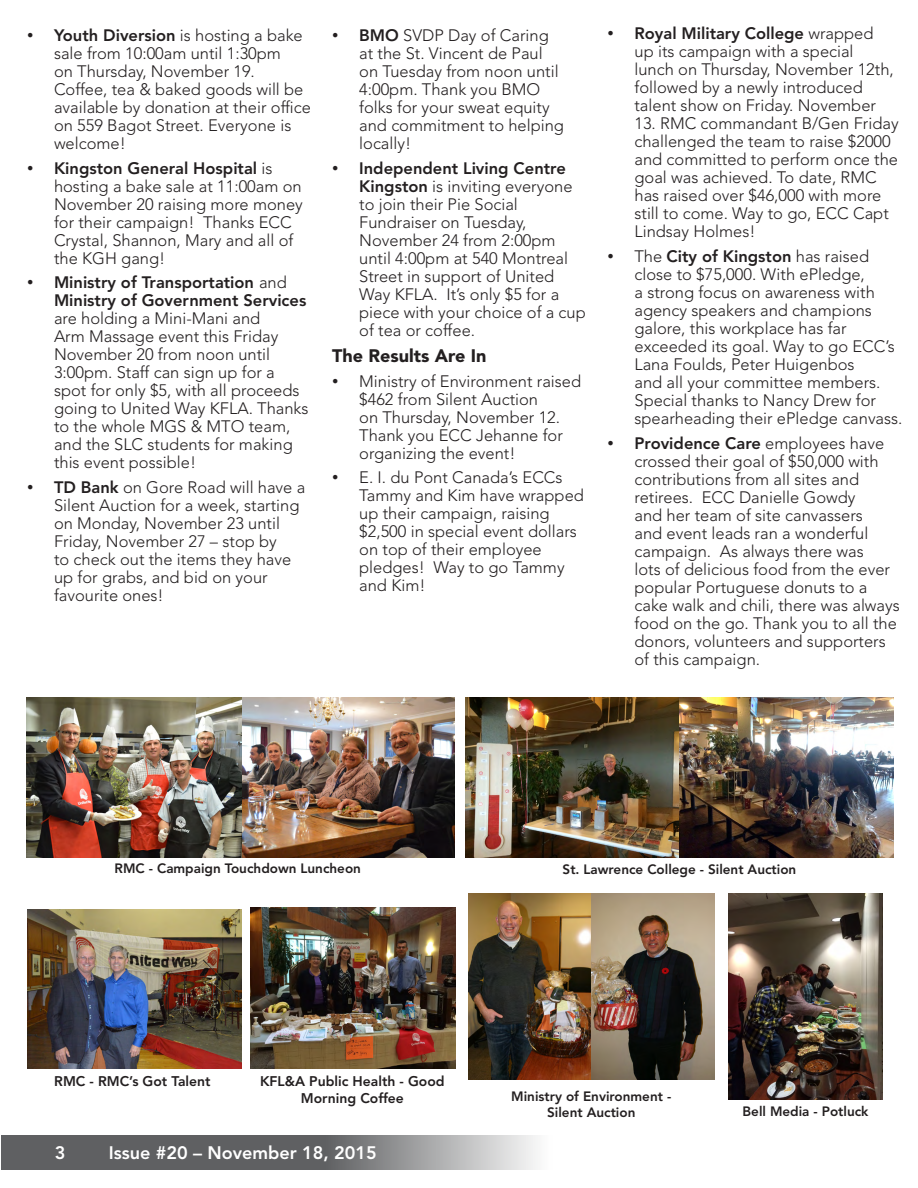
<style>
.page{position:relative;width:918px;height:1188px;background:#fff}
.page>*{position:absolute;margin:0;border:0;box-sizing:border-box;transform-origin:0 0}
.t1{font:800 18px "Avenir LT Std";color:#fff}
.t2{font:900 18px "Avenir LT Std";color:#231f20}
.t3{font:300 16.5px/18px "Avenir LT Std";color:#231f20}
.t4{font:800 16.5px/18px "Avenir LT Std";color:#231f20}
.t5{font:800 13.95px/16.6px "Avenir LT Std";color:#231f20;text-align:center}
.t6{font:800 13.5px/16.2px "Avenir LT Std";color:#231f20;text-align:center}
.s1{font-family:"Times New Roman";font-weight:400;font-size:18px}
.s2{font-weight:800}
.s3{font-weight:300}
</style>
<div class="page">
<svg style="left:1px;top:1135px;width:536px;height:34px;background:#7c7c7e"></svg>
<img style="left:27px;top:697px;width:427px;height:161px">
<img style="left:466px;top:697px;width:427px;height:161px">
<img style="left:27px;top:909px;width:214px;height:159px">
<img style="left:250px;top:908px;width:205px;height:160px">
<img style="left:468px;top:894px;width:247px;height:185px">
<img style="left:728px;top:894px;width:155px;height:205px">
<p class="t3" style="left:54px;top:26px;width:258px;text-indent:-27px"><span class="s1">•</span> <span class="s2">Youth Diversion</span> is hosting a bake sale from 10:00am until 1:30pm<br>on Thursday, November 19.<br>Coffee, tea &amp; baked goods will be available by donation at their office on 559 Bagot Street. Everyone is welcome!</p>
<p class="t3" style="left:54px;top:159px;width:250px;text-indent:-27px"><span class="s1">•</span> <span class="s2">Kingston General Hospital</span> is hosting a bake sale at 11:00am on<br>November 20 raising more money for their campaign! Thanks ECC<br>Crystal, Shannon, Mary and all of the KGH gang!</p>
<p class="t4" style="left:54px;top:274px;width:254px;text-indent:-27px"><span class="s1">•</span> Ministry of Transportation <span class="s3">and<br></span>Ministry of Government Services</p>
<p class="t3" style="left:54px;top:310px;width:256px">are holding a Mini-Mani and<br>Arm Massage event this Friday<br>November 20 from noon until<br>3:00pm. Staff can sign up for a spot for only $5, with all proceeds going to United Way KFLA. Thanks to the whole MGS &amp; MTO team, and the SLC students for making this event possible!</p>
<p class="t3" style="left:54px;top:479px;width:253px;text-indent:-27px"><span class="s1">•</span> <span class="s2">TD Bank</span> on Gore Road will have a<br>Silent Auction for a week, starting on Monday, November 23 until<br>Friday, November 27 – stop by<br>to check out the items they have up for grabs, and bid on your favourite ones!</p>
<p class="t3" style="left:359px;top:26px;width:206px;text-indent:-27px"><span class="s1">•</span> <span class="s2">BMO</span> SVDP Day of Caring at the St. Vincent de Paul on Tuesday from noon until<br>4:00pm. Thank you BMO folks for your sweat equity and commitment to helping locally!</p>
<p class="t3" style="left:359px;top:159px;width:228px;text-indent:-27px"><span class="s1">•</span> <span class="s2">Independent Living Centre<br>Kingston</span> is inviting everyone to join their Pie Social<br>Fundraiser on Tuesday,<br>November 24 from 2:00pm until 4:00pm at 540 Montreal<br>Street in support of United<br>Way KFLA. It’s only $5 for a piece with your choice of a cup of tea or coffee.</p>
<p class="t2" style="left:332px;top:345px;width:156px">The Results Are In</p>
<p class="t3" style="left:359px;top:372px;width:223px;text-indent:-27px"><span class="s1">•</span> Ministry of Environment raised $462 from Silent Auction<br>on Thursday, November 12.<br>Thank you ECC Jehanne for organizing the event!</p>
<p class="t3" style="left:359px;top:469px;width:226px;text-indent:-27px"><span class="s1">•</span> E. I. du Pont Canada’s ECCs<br>Tammy and Kim have wrapped up their campaign, raising $2,500 in special event dollars on top of their employee pledges! Way to go Tammy and Kim!</p>
<p class="t3" style="left:634px;top:25px;width:261px;text-indent:-27px"><span class="s1">•</span> <span class="s2">Royal Military College</span> wrapped up its campaign with a special lunch on Thursday, November 12th, followed by a newly introduced talent show on Friday. November</p>
<p class="t3" style="left:634px;top:115px;width:266px">13. RMC commandant B/Gen Friday challenged the team to raise $2000 and committed to perform once the goal was achieved. To date, RMC has raised over $46,000 with more still to come. Way to go, ECC Capt<br>Lindsay Holmes!</p>
<p class="t3" style="left:634px;top:248px;width:270px;text-indent:-27px"><span class="s1">•</span> The <span class="s2">City of Kingston</span> has raised close to $75,000. With ePledge,<br>a strong focus on awareness with agency speakers and champions galore, this workplace has far exceeded its goal. Way to go ECC’s<br>Lana Foulds, Peter Huigenbos<br>and all your committee members.<br>Special thanks to Nancy Drew for spearheading their ePledge canvass.</p>
<p class="t3" style="left:634px;top:434px;width:267px;text-indent:-27px"><span class="s1">•</span> <span class="s2">Providence Care</span> employees have crossed their goal of $50,000 with contributions from all sites and retirees. ECC Danielle Gowdy<br>and her team of site canvassers<br>and event leads ran a wonderful campaign. As always there was<br>lots of delicious food from the ever popular Portuguese donuts to a cake walk and chili, there was always food on the go. Thank you to all the donors, volunteers and supporters of this campaign.</p>
<p class="t6" style="left:115px;top:860px;width:248px">RMC - Campaign Touchdown Luncheon</p>
<p class="t6" style="left:563px;top:861px;width:235px">St. Lawrence College - Silent Auction</p>
<p class="t5" style="left:54px;top:1073px;width:158px">RMC - RMC’s Got Talent</p>
<p class="t5" style="left:260px;top:1073px;width:186px">KFL&amp;A Public Health - Good<br>Morning Coffee</p>
<p class="t1" style="left:55px;top:1142px;width:12px">3</p>
<p class="t1" style="left:109px;top:1142px;width:269px">Issue #20 – November 18, 2015</p>
<p class="t6" style="left:511px;top:1088px;width:162px">Ministry of Environment -<br>Silent Auction</p>
<p class="t6" style="left:743px;top:1103px;width:128px">Bell Media - Potluck</p>
</div>
